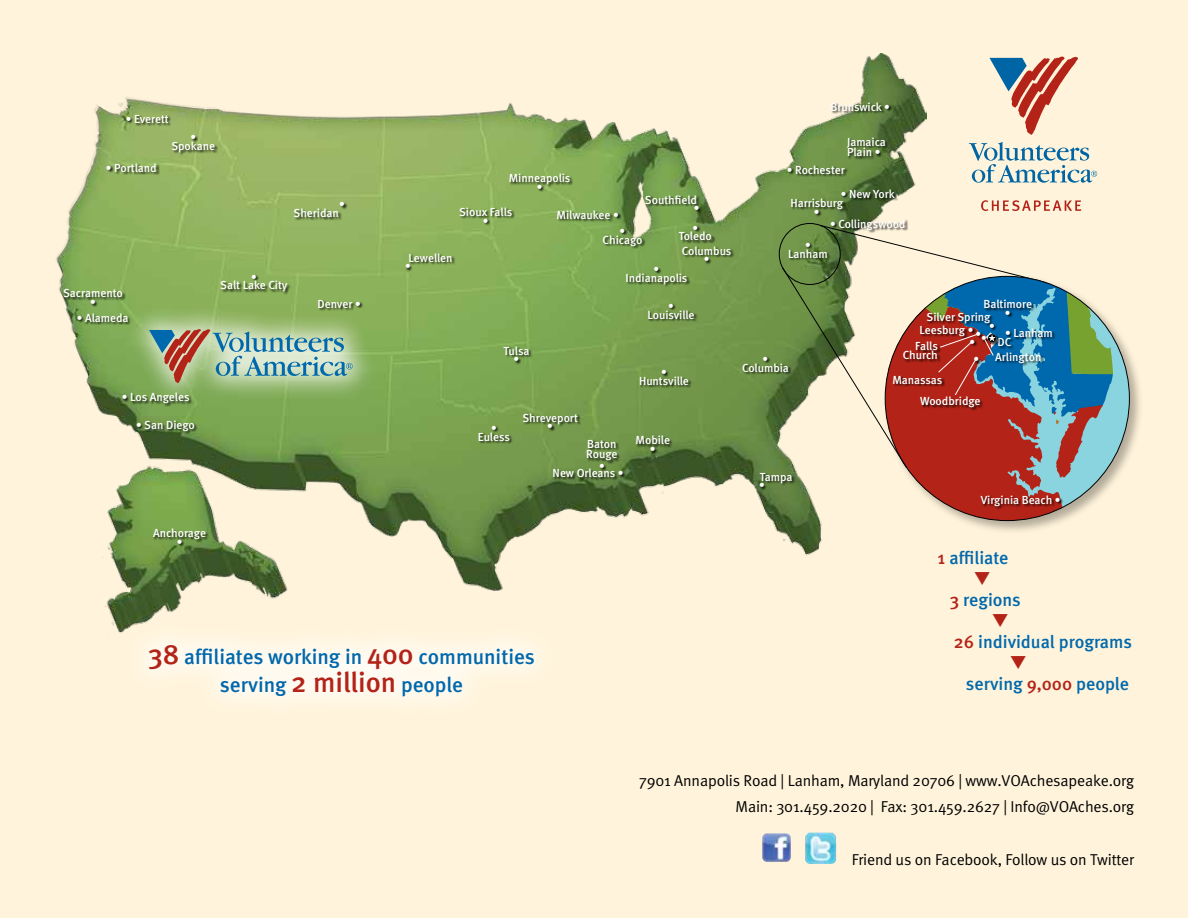
<style>
.page{position:relative;width:1188px;height:918px;background:#fff4db}
.page>*{position:absolute;margin:0;border:0;box-sizing:border-box;transform-origin:0 0}
.t1{font:500 21.15px/28.2px "Meta";color:#0068ac;text-align:center}
.t2{font:500 18px "Meta";color:#0068ac}
.t3{font:15.75px/26.2px "Meta Normal";letter-spacing:-.01em;color:#000;text-align:right}
.t4{font:500 11.7px/8.7px "Meta";color:#fff;text-align:center}
.s1{font-size:28.2px;color:#b32317}
.s2{color:#b32317}
</style>
<div class="page">
<img style="left:762px;top:833px;width:29px;height:29px">
<img style="left:805px;top:833px;width:31px;height:31px">
<svg style="left:969px;top:142px;width:128px;height:41px"></svg>
<svg style="left:989px;top:57px;width:89px;height:78px"></svg>
<svg style="left:981px;top:200px;width:100px;height:11px"></svg>
<img style="left:56px;top:53px;width:871px;height:580px">
<div style="left:640px;top:370px;width:52px;height:18px;background:#000;opacity:.75"></div>
<div style="left:603px;top:229px;width:43px;height:20px;background:#000;opacity:.75"></div>
<div style="left:679px;top:225px;width:36px;height:19px;background:#000;opacity:.75"></div>
<div style="left:648px;top:304px;width:50px;height:18px;background:#000;opacity:.75"></div>
<div style="left:627px;top:267px;width:64px;height:21px;background:#000;opacity:.75"></div>
<div style="left:221px;top:274px;width:70px;height:21px;background:#000;opacity:.75"></div>
<div style="left:637px;top:436px;width:36px;height:18px;background:#000;opacity:.75"></div>
<div style="left:683px;top:246px;width:52px;height:19px;background:#000;opacity:.75"></div>
<div style="left:792px;top:199px;width:55px;height:18px;background:#000;opacity:.75"></div>
<div style="left:504px;top:346px;width:29px;height:19px;background:#000;opacity:.75"></div>
<div style="left:510px;top:174px;width:64px;height:18px;background:#000;opacity:.75"></div>
<div style="left:460px;top:208px;width:55px;height:18px;background:#000;opacity:.75"></div>
<div style="left:137px;top:420px;width:61px;height:15px;background:#000;opacity:.75"></div>
<div style="left:77px;top:313px;width:55px;height:12px;background:#000;opacity:.75"></div>
<div style="left:126px;top:115px;width:46px;height:11px;background:#000;opacity:.75"></div>
<div style="left:107px;top:163px;width:53px;height:12px;background:#000;opacity:.75"></div>
<div style="left:172px;top:135px;width:46px;height:21px;background:#000;opacity:.75"></div>
<div style="left:123px;top:393px;width:70px;height:14px;background:#000;opacity:.75"></div>
<div style="left:294px;top:202px;width:54px;height:19px;background:#000;opacity:.75"></div>
<div style="left:406px;top:253px;width:49px;height:19px;background:#000;opacity:.75"></div>
<div style="left:153px;top:529px;width:56px;height:18px;background:#000;opacity:.75"></div>
<div style="left:760px;top:473px;width:36px;height:18px;background:#000;opacity:.75"></div>
<div style="left:743px;top:357px;width:49px;height:18px;background:#000;opacity:.75"></div>
<div style="left:554px;top:469px;width:73px;height:12px;background:#000;opacity:.75"></div>
<div style="left:646px;top:195px;width:56px;height:19px;background:#000;opacity:.75"></div>
<div style="left:587px;top:440px;width:34px;height:31px;background:#000;opacity:.75"></div>
<div style="left:523px;top:413px;width:58px;height:19px;background:#000;opacity:.75"></div>
<div style="left:479px;top:426px;width:34px;height:18px;background:#000;opacity:.75"></div>
<div style="left:831px;top:219px;width:78px;height:15px;background:#000;opacity:.75"></div>
<div style="left:842px;top:189px;width:56px;height:12px;background:#000;opacity:.75"></div>
<div style="left:558px;top:211px;width:64px;height:12px;background:#000;opacity:.75"></div>
<div style="left:787px;top:165px;width:61px;height:12px;background:#000;opacity:.75"></div>
<div style="left:847px;top:137px;width:42px;height:23px;background:#000;opacity:.75"></div>
<div style="left:64px;top:290px;width:62px;height:17px;background:#000;opacity:.75"></div>
<div style="left:831px;top:103px;width:62px;height:12px;background:#000;opacity:.75"></div>
<div style="left:125px;top:620px;width:434px;height:101px;background:#fff;opacity:.75"></div>
<div style="left:125px;top:304px;width:252px;height:103px;background:#fff;opacity:.75"></div>
<svg style="left:149px;top:329px;width:204px;height:54px;background:#a0b5a0"></svg>
<div style="left:319px;top:300px;width:45px;height:12px;background:#000;opacity:.75"></div>
<div style="left:882px;top:273px;width:262px;height:262px;background:#000;opacity:.3"></div>
<svg style="left:1103px;top:276px;width:26px;height:245px"></svg>
<svg style="left:885px;top:469px;width:218px;height:52px"></svg>
<div style="left:980px;top:495px;width:84px;height:14px;background:#000;opacity:.75"></div>
<svg style="left:781px;top:224px;width:332px;height:245px"></svg>
<p class="t4" style="left:126px;top:115px;width:45px">• Everett</p>
<p class="t4" style="left:106px;top:164px;width:52px">• Portland</p>
<p class="t4" style="left:63px;top:289px;width:61px">Sacramento •</p>
<p class="t4" style="left:77px;top:313px;width:53px">• Alameda</p>
<p class="t4" style="left:171px;top:133px;width:45px">•<br>Spokane</p>
<p class="t4" style="left:339px;top:200px;width:7px">•</p>
<p class="t4" style="left:294px;top:209px;width:47px">Sheridan</p>
<p class="t4" style="left:405px;top:253px;width:49px;text-align:left;text-indent:4px">Lewellen •</p>
<p class="t4" style="left:509px;top:174px;width:63px">Minneapolis •</p>
<p class="t4" style="left:459px;top:208px;width:55px">Sioux Falls •</p>
<p class="t4" style="left:557px;top:211px;width:64px">Milwaukee •</p>
<p class="t4" style="left:645px;top:195px;width:56px;text-align:right">Southfield •</p>
<p class="t4" style="left:602px;top:227px;width:41px">•<br>Chicago</p>
<p class="t4" style="left:679px;top:223px;width:35px">•<br>Toledo</p>
<p class="t4" style="left:682px;top:247px;width:51px">Columbus •</p>
<p class="t4" style="left:654px;top:265px;width:7px">•</p>
<p class="t4" style="left:251px;top:272px;width:7px">•</p>
<p class="t4" style="left:626px;top:274px;width:63px">Indianapolis</p>
<p class="t4" style="left:220px;top:281px;width:69px">Salt Lake City</p>
<p class="t4" style="left:317px;top:300px;width:45px">Denver •</p>
<p class="t4" style="left:504px;top:347px;width:27px">Tulsa •</p>
<p class="t4" style="left:647px;top:302px;width:49px">•<br>Louisville</p>
<p class="t4" style="left:639px;top:368px;width:51px">•<br>Huntsville</p>
<p class="t4" style="left:122px;top:393px;width:69px">• Los Angeles</p>
<p class="t4" style="left:136px;top:421px;width:60px">• San Diego</p>
<p class="t4" style="left:153px;top:529px;width:55px">Anchorage •</p>
<p class="t4" style="left:522px;top:414px;width:57px">Shreveport</p>
<p class="t4" style="left:491px;top:424px;width:7px">•</p>
<p class="t4" style="left:547px;top:422px;width:7px">•</p>
<p class="t4" style="left:478px;top:433px;width:34px">Euless</p>
<p class="t4" style="left:586px;top:438px;width:33px;line-height:11.2px">Baton<br>Rouge •</p>
<p class="t4" style="left:553px;top:469px;width:72px">New Orleans •</p>
<p class="t4" style="left:636px;top:436px;width:36px">Mobile •</p>
<h1 class="t1" style="left:148px;top:643px;width:388px"><span class="s1">38</span> affiliates working in <span class="s1">400</span> communities serving <span class="s1">2 million</span> people</h1>
<p class="t4" style="left:831px;top:103px;width:61px">Brunswick •</p>
<p class="t4" style="left:847px;top:137px;width:40px;line-height:10.6px;text-align:left">Jamaica<br>Plain •</p>
<p class="t4" style="left:787px;top:166px;width:59px">• Rochester</p>
<p class="t4" style="left:841px;top:189px;width:55px">• New York</p>
<p class="t4" style="left:790px;top:199px;width:54px">Harrisburg •</p>
<p class="t4" style="left:830px;top:220px;width:77px">• Collingswood</p>
<p class="t4" style="left:788px;top:241px;width:41px">•<br>Lanham</p>
<p class="t4" style="left:742px;top:355px;width:48px">•<br>Columbia</p>
<p class="t4" style="left:759px;top:472px;width:35px;text-align:left">Tampa •</p>
<p class="t4" style="left:984px;top:300px;width:50px">Baltimore •</p>
<p class="t4" style="left:989px;top:313px;width:7px;text-align:left;text-indent:-63px">Silver Spring •</p>
<p class="t4" style="left:998px;top:338px;width:15px">DC</p>
<p class="t4" style="left:920px;top:326px;width:63px">Leesburg • •</p>
<p class="t4" style="left:1005px;top:329px;width:49px">• Lanham</p>
<p class="t4" style="left:981px;top:334px;width:7px">•</p>
<p class="t4" style="left:970px;top:333px;width:11px;line-height:17.7px">• •</p>
<p class="t4" style="left:903px;top:342px;width:37px;text-align:right">Falls<br>Church</p>
<p class="t4" style="left:892px;top:376px;width:51px">Manassas</p>
<p class="t4" style="left:995px;top:352px;width:48px">Arlington</p>
<p class="t4" style="left:920px;top:397px;width:62px">Woodbridge</p>
<p class="t4" style="left:981px;top:495px;width:81px">Virginia Beach •</p>
<h2 class="t2" style="left:938px;top:547px;width:72px"><span class="s2">1</span> affiliate</h2>
<h2 class="t2" style="left:950px;top:589px;width:73px"><span class="s2">3</span> regions</h2>
<h2 class="t2" style="left:954px;top:631px;width:180px"><span class="s2">26</span> individual programs</h2>
<h2 class="t2" style="left:966px;top:673px;width:165px">serving <span class="s2">9,000</span> people</h2>
<h3 class="t3" style="left:639px;top:767px;width:496px">7901 Annapolis Road | Lanham, Maryland 20706 | www.voachesapeake.org<br>Main: 301.459.2020 | Fax: 301.459.2627 | Info@VOAches.org</h3>
<h3 class="t3" style="left:852px;top:846px;width:284px">Friend us on Facebook, Follow us on Twitter</h3>
</div>
